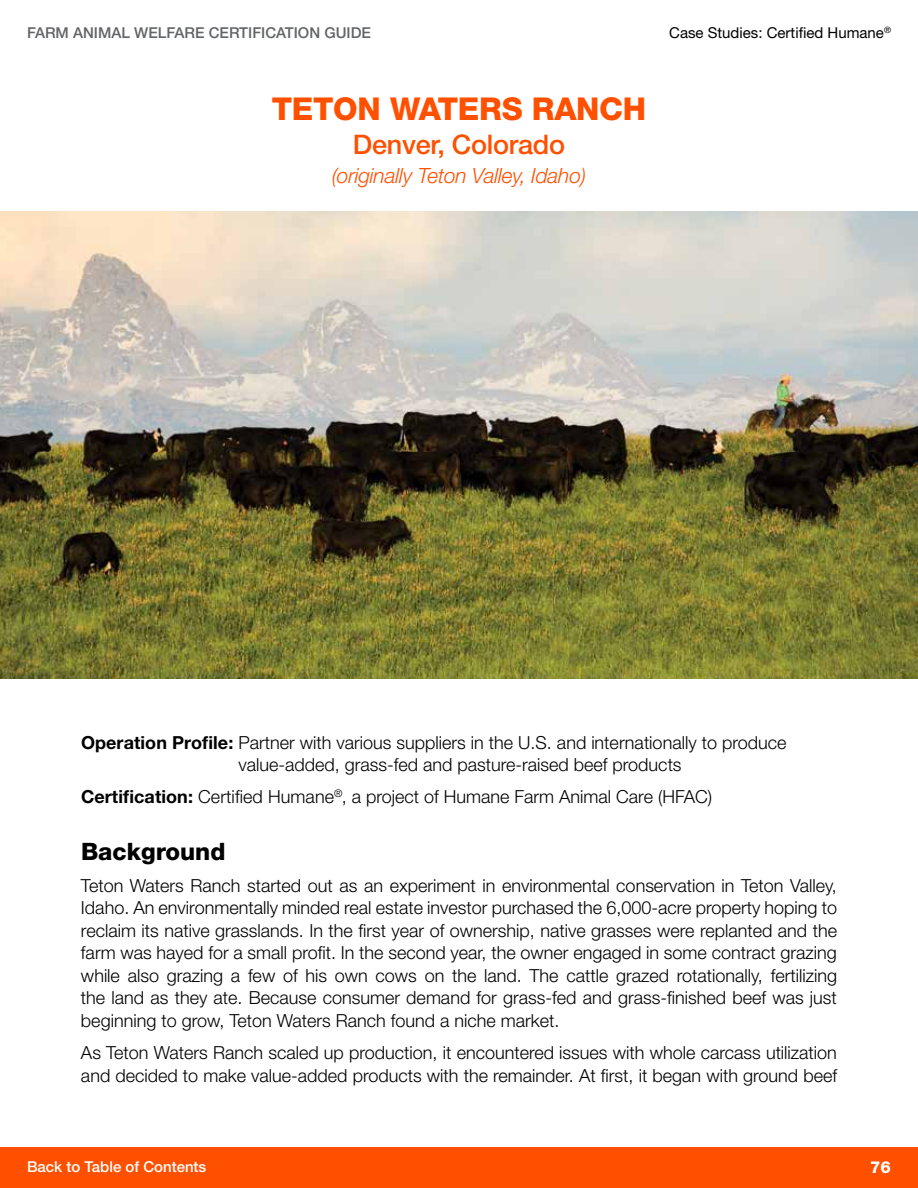
<style>
.page{position:relative;width:918px;height:1188px;background:#fff}
.page>*{position:absolute;margin:0;border:0;box-sizing:border-box;transform-origin:0 0}
.t1{font:800 31.5px "Helvetica Neue LT Std";letter-spacing:-.01em;color:#ff5000}
.t2{font:500 27px "Helvetica Neue LT Std";letter-spacing:-.01em;color:#ff5000}
.t3{font:800 24px "Helvetica Neue LT Std";color:#000}
.t4{font:italic 300 21px "Helvetica Neue LT Std";letter-spacing:-.01em;color:#ff5000}
.t5{font:300 18px/22.5px "Helvetica Neue LT Std";color:#000}
.t6{font:800 16.5px "Helvetica Neue LT Std";color:#fff}
.t7{font:500 15px "Helvetica Neue LT Std";color:#636466}
.t8{font:15px "Helvetica Neue LT Std";color:#000}
.t9{font:500 15px "Helvetica Neue LT Std";color:#fff}
.s1{font-weight:700}
</style>
<div class="page">
<div style="left:0;top:1147px;width:918px;height:41px;background:#ff5000"></div>
<img style="left:0;top:212px;width:918px;height:467px">
<p class="t7" style="left:27px;top:23px;width:346px">FARM ANIMAL WELFARE CERTIFICATION GUIDE</p>
<p class="t8" style="left:669px;top:23px;width:223px">Case Studies: Certified Humane<sup>®</sup></p>
<h1 class="t1" style="left:272px;top:90px;width:376px">TETON WATERS RANCH</h1>
<h2 class="t2" style="left:353px;top:128px;width:214px">Denver, Colorado</h2>
<p class="t4" style="left:332px;top:163px;width:256px">(originally Teton Valley, Idaho)</p>
<p class="t5" style="left:239px;top:731px;width:549px;text-indent:-158px"><span class="s1">Operation Profile:</span> Partner with various suppliers in the U.S. and internationally to produce value-added, grass-fed and pasture-raised beef products</p>
<p class="t5" style="left:81px;top:785px;width:633px"><span class="s1">Certification:</span> Certified Humane<sup>®</sup>, a project of Humane Farm Animal Care (HFAC)</p>
<h3 class="t3" style="left:81px;top:837px;width:146px">Background</h3>
<p class="t5" style="left:81px;top:874px;width:758px;text-align:justify">Teton Waters Ranch started out as an experiment in environmental conservation in Teton Valley, Idaho. An environmentally minded real estate investor purchased the 6,000-acre property hoping to reclaim its native grasslands. In the first year of ownership, native grasses were replanted and the farm was hayed for a small profit. In the second year, the owner engaged in some contract grazing while also grazing a few of his own cows on the land. The cattle grazed rotationally, fertilizing the land as they ate. Because consumer demand for grass-fed and grass-finished beef was just beginning to grow, Teton Waters Ranch found a niche market.</p>
<p class="t5" style="left:81px;top:1041px;width:758px">As Teton Waters Ranch scaled up production, it encountered issues with whole carcass utilization and decided to make value-added products with the remainder. At first, it began with ground beef</p>
<p class="t9" style="left:27px;top:1157px;width:181px">Back to Table of Contents</p>
<p class="t6" style="left:870px;top:1157px;width:22px">76</p>
</div>
